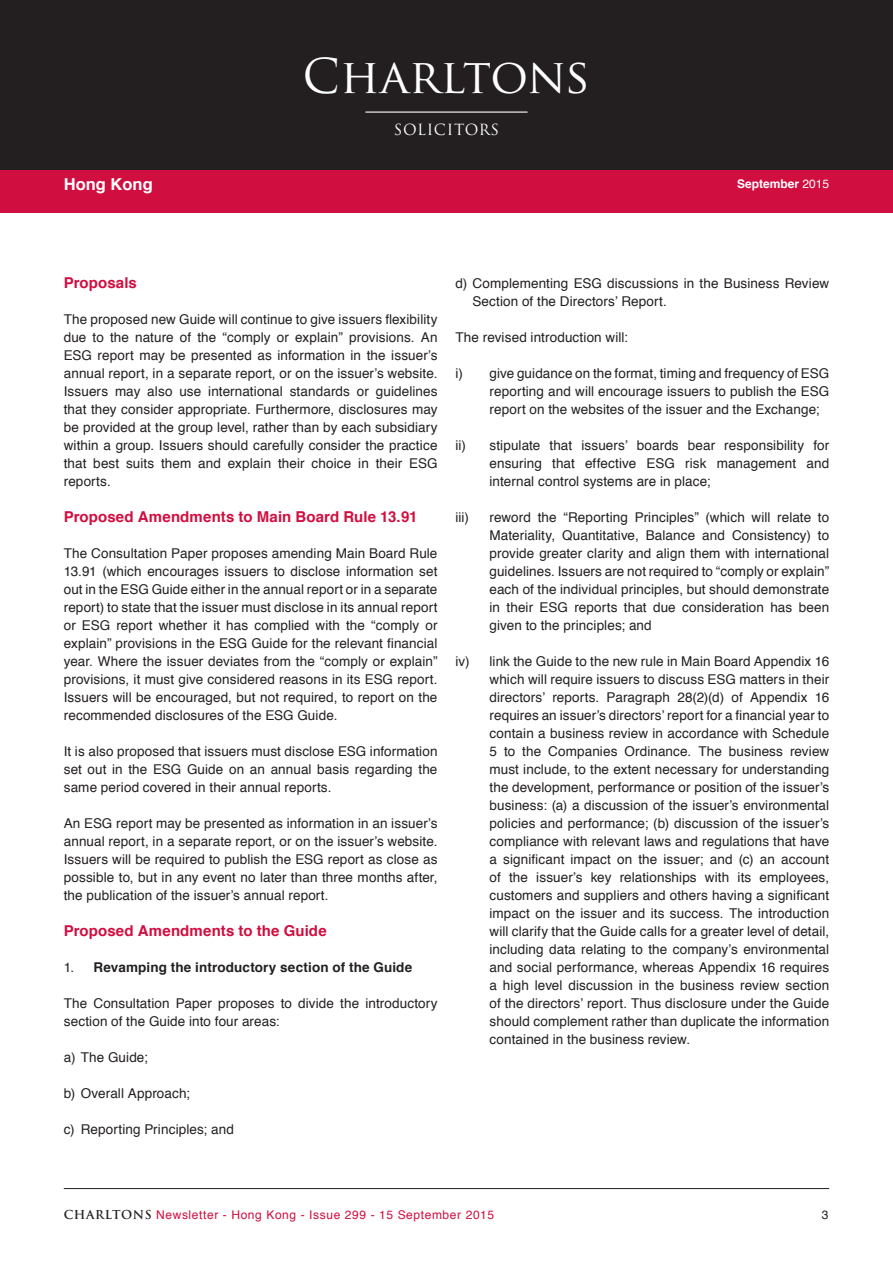
<style>
.page{position:relative;width:893px;height:1263px;background:#fff}
.page>*{position:absolute;margin:0;border:0;box-sizing:border-box;transform-origin:0 0}
.t1{font:46.8px "Trajan Pro";color:#fff}
.t2{font:700 16.5px "Helvetica";color:#fff}
.body__Subtitle_1{font:700 15px "Helvetica";letter-spacing:.005em;color:#d10e40}
.t3{font:15px "Trajan Pro";letter-spacing:.04em;color:#fff}
.body_text{font:13.5px/18px "Helvetica";letter-spacing:.01em;color:#231f20;text-align:justify}
.t4{font:700 13.5px "Helvetica";letter-spacing:.01em;color:#231f20}
.t5{font:12px "Helvetica";letter-spacing:.05em;color:#d10e40}
.t6{font:700 12px "Helvetica";color:#fff}
.t7{font:12px "Helvetica";color:#231f20}
.s1{font-weight:400}
.s2{font-family:"Trajan Pro";font-weight:700;color:#231f20}
</style>
<div class="page">
<div style="left:0;top:194px;width:893px;height:19px;background:#d10e40"></div>
<hr style="left:64px;top:1188px;width:765px;height:1px;background:#231f20">
<div style="left:0;top:0;width:893px;height:170px;background:#231f20"></div>
<div style="left:0;top:170px;width:893px;height:32px;background:#d10e40"></div>
<hr style="left:365px;top:112px;width:162px;height:1px;background:#fff">
<p class="t2" style="left:64px;top:171px;width:90px">Hong Kong</p>
<h1 class="t1" style="left:303px;top:47px;width:289px">Charltons</h1>
<p class="t3" style="left:394px;top:120px;width:107px">SOLICITORS</p>
<p class="t6" style="left:737px;top:174px;width:94px">September <span class="s1">2015</span></p>
<p class="body__Subtitle_1" style="left:64px;top:271px;width:75px">Proposals</p>
<p class="body_text" style="left:64px;top:311px;width:375px">The proposed new Guide will continue to give issuers flexibility due to the nature of the “comply or explain” provisions. An ESG report may be presented as information in the issuer’s annual report, in a separate report, or on the issuer’s website.<br>Issuers may also use international standards or guidelines that they consider appropriate. Furthermore, disclosures may be provided at the group level, rather than by each subsidiary within a group. Issuers should carefully consider the practice that best suits them and explain their choice in their ESG reports.</p>
<p class="body__Subtitle_1" style="left:64px;top:505px;width:355px">Proposed Amendments to Main Board Rule 13.91</p>
<p class="body_text" style="left:64px;top:545px;width:375px">The Consultation Paper proposes amending Main Board Rule 13.91 (which encourages issuers to disclose information set out in the ESG Guide either in the annual report or in a separate report) to state that the issuer must disclose in its annual report or ESG report whether it has complied with the “comply or explain” provisions in the ESG Guide for the relevant financial year. Where the issuer deviates from the “comply or explain” provisions, it must give considered reasons in its ESG report.<br>Issuers will be encouraged, but not required, to report on the recommended disclosures of the ESG Guide.</p>
<p class="body_text" style="left:64px;top:743px;width:375px">It is also proposed that issuers must disclose ESG information set out in the ESG Guide on an annual basis regarding the same period covered in their annual reports.</p>
<p class="body_text" style="left:64px;top:815px;width:375px">An ESG report may be presented as information in an issuer’s annual report, in a separate report, or on the issuer’s website.<br>Issuers will be required to publish the ESG report as close as possible to, but in any event no later than three months after, the publication of the issuer’s annual report.</p>
<p class="body__Subtitle_1" style="left:64px;top:919px;width:264px">Proposed Amendments to the Guide</p>
<p class="t4" style="left:64px;top:956px;width:350px"><span class="s1">1.</span> Revamping the introductory section of the Guide</p>
<p class="body_text" style="left:64px;top:995px;width:375px">The Consultation Paper proposes to divide the introductory section of the Guide into four areas:</p>
<p class="body_text" style="left:64px;top:1049px;width:86px">a) The Guide;</p>
<p class="body_text" style="left:64px;top:1085px;width:128px">b) Overall Approach;</p>
<p class="body_text" style="left:64px;top:1121px;width:172px">c) Reporting Principles; and</p>
<p class="body_text" style="left:472px;top:275px;width:358px;text-indent:-17px">d) Complementing ESG discussions in the Business Review<br>Section of the Directors’ Report.</p>
<p class="body_text" style="left:455px;top:329px;width:174px">The revised introduction will:</p>
<p class="body_text" style="left:489px;top:365px;width:341px;text-indent:-34px">i) give guidance on the format, timing and frequency of ESG reporting and will encourage issuers to publish the ESG report on the websites of the issuer and the Exchange;</p>
<p class="body_text" style="left:489px;top:437px;width:341px;text-indent:-34px">ii) stipulate that issuers’ boards bear responsibility for ensuring that effective ESG risk management and internal control systems are in place;</p>
<p class="body_text" style="left:455px;top:509px;width:15px">iii)</p>
<p class="body_text" style="left:489px;top:509px;width:341px">reword the “Reporting Principles” (which will relate to Materiality, Quantitative, Balance and Consistency) to provide greater clarity and align them with international guidelines. Issuers are not required to “comply or explain” each of the individual principles, but should demonstrate in their ESG reports that due consideration has been given to the principles; and</p>
<p class="body_text" style="left:489px;top:653px;width:341px;text-indent:-34px">iv) link the Guide to the new rule in Main Board Appendix 16 which will require issuers to discuss ESG matters in their directors’ reports. Paragraph 28(2)(d) of Appendix 16 requires an issuer’s directors’ report for a financial year to contain a business review in accordance with Schedule 5 to the Companies Ordinance. The business review must include, to the extent necessary for understanding the development, performance or position of the issuer’s business: (a) a discussion of the issuer’s environmental policies and performance; (b) discussion of the issuer’s compliance with relevant laws and regulations that have a significant impact on the issuer; and (c) an account of the issuer’s key relationships with its employees, customers and suppliers and others having a significant impact on the issuer and its success. The introduction will clarify that the Guide calls for a greater level of detail, including data relating to the company’s environmental and social performance, whereas Appendix 16 requires a high level discussion in the business review section of the directors’ report. Thus disclosure under the Guide should complement rather than duplicate the information contained in the business review.</p>
<p class="t5" style="left:64px;top:1206px;width:432px"><span class="s2">CHARLTONS</span> Newsletter - Hong Kong - Issue 299 - 15 September 2015</p>
<p class="t7" style="left:822px;top:1206px;width:8px">3</p>
</div>
